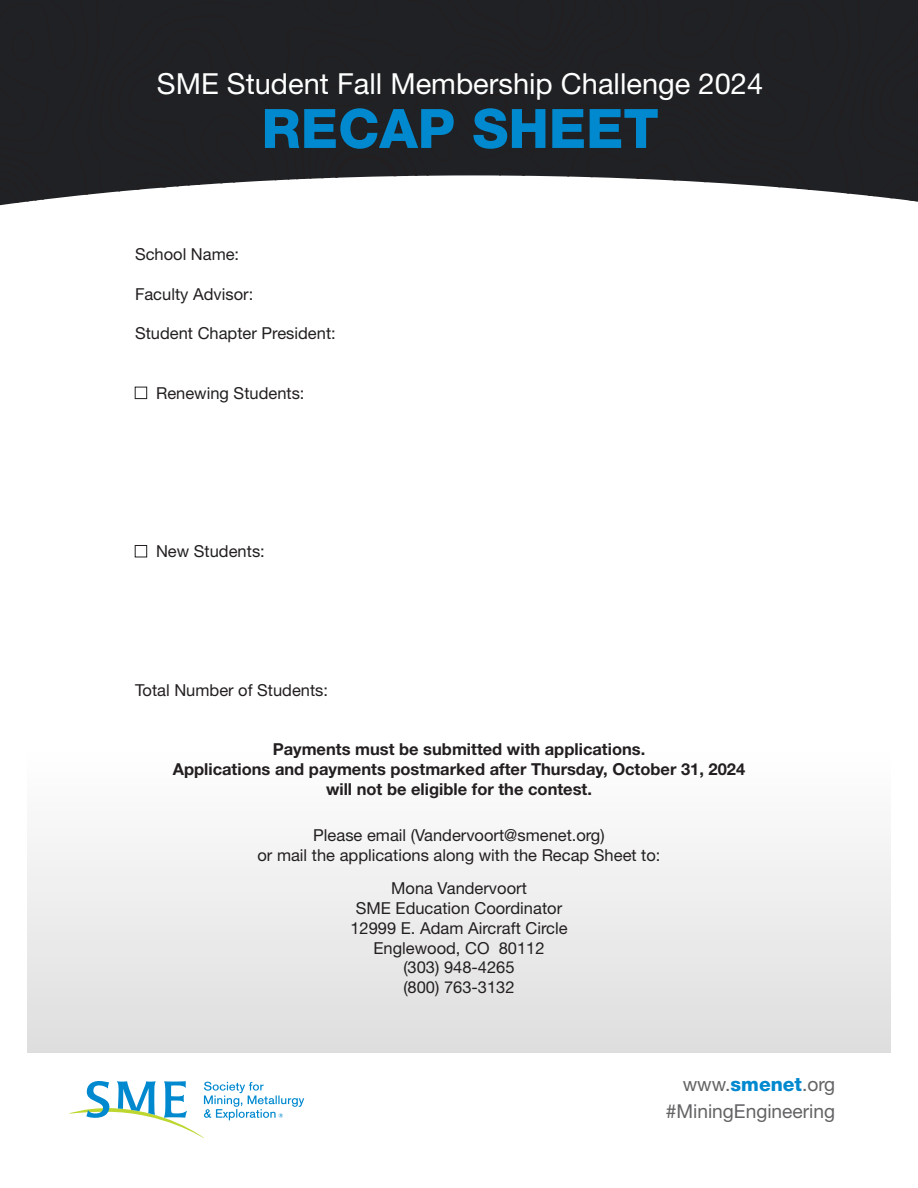
<style>
.page{position:relative;width:918px;height:1188px;background:#fff}
.page>*{position:absolute;margin:0;border:0;box-sizing:border-box;transform-origin:0 0}
.t1{font:800 54.45px "Helvetica Neue LT Std";color:#0089cf}
.t2{font:29.1px "Helvetica Neue LT Std";color:#fff}
.t3{font:19.2px "Helvetica Neue LT Std";color:#636366}
.t4{font:16.5px/19.8px "Helvetica Neue LT Std";color:#231f20;text-align:center}
.t5{font:700 16.5px/19.8px "Helvetica Neue LT Std";color:#231f20;text-align:center}
.s1{font-weight:800;color:#0089cf}
</style>
<div class="page">
<div style="left:27px;top:746px;width:864px;height:307px;background:linear-gradient(to bottom,#fff,#dedede)"></div>
<svg style="left:0;top:0;width:917px;height:205px;background:#353639"></svg>
<hr style="left:917px;top:0;width:1px;height:205px;background:#bfbfbf">
<div style="left:135px;top:387px;width:12px;height:12px;border:1px solid #231f20"></div>
<div style="left:135px;top:545px;width:12px;height:12px;border:1px solid #231f20"></div>
<svg style="left:69px;top:1081px;width:235px;height:57px"></svg>
<p class="t2" style="left:157px;top:66px;width:608px">SME Student Fall Membership Challenge 2024</p>
<p class="t1" style="left:261px;top:96px;width:399px">RECAP SHEET</p>
<p class="t4" style="left:135px;top:244px;width:106px">School Name:</p>
<p class="t4" style="left:135px;top:284px;width:120px">Faculty Advisor:</p>
<p class="t4" style="left:135px;top:323px;width:202px">Student Chapter President:</p>
<p class="t4" style="left:156px;top:383px;width:150px">Renewing Students:</p>
<p class="t4" style="left:156px;top:541px;width:110px">New Students:</p>
<p class="t4" style="left:135px;top:680px;width:195px">Total Number of Students:</p>
<p class="t5" style="left:173px;top:739px;width:574px">Payments must be submitted with applications.<br>Applications and payments postmarked after Thursday, October 31, 2024 will not be eligible for the contest.</p>
<p class="t4" style="left:257px;top:825px;width:405px">Please email (Vandervoort@smenet.org)<br>or mail the applications along with the Recap Sheet to:</p>
<p class="t4" style="left:391px;top:878px;width:137px">Mona Vandervoort</p>
<p class="t4" style="left:356px;top:898px;width:208px">SME Education Coordinator</p>
<p class="t4" style="left:350px;top:918px;width:219px">12999 E. Adam Aircraft Circle</p>
<p class="t4" style="left:373px;top:938px;width:173px">Englewood, CO 80112</p>
<p class="t4" style="left:403px;top:957px;width:113px">(303) 948-4265</p>
<p class="t4" style="left:403px;top:977px;width:113px">(800) 763-3132</p>
<p class="t3" style="left:683px;top:1073px;width:154px">www.<span class="s1">smenet</span>.org</p>
<p class="t3" style="left:666px;top:1099px;width:171px">#MiningEngineering</p>
</div>
